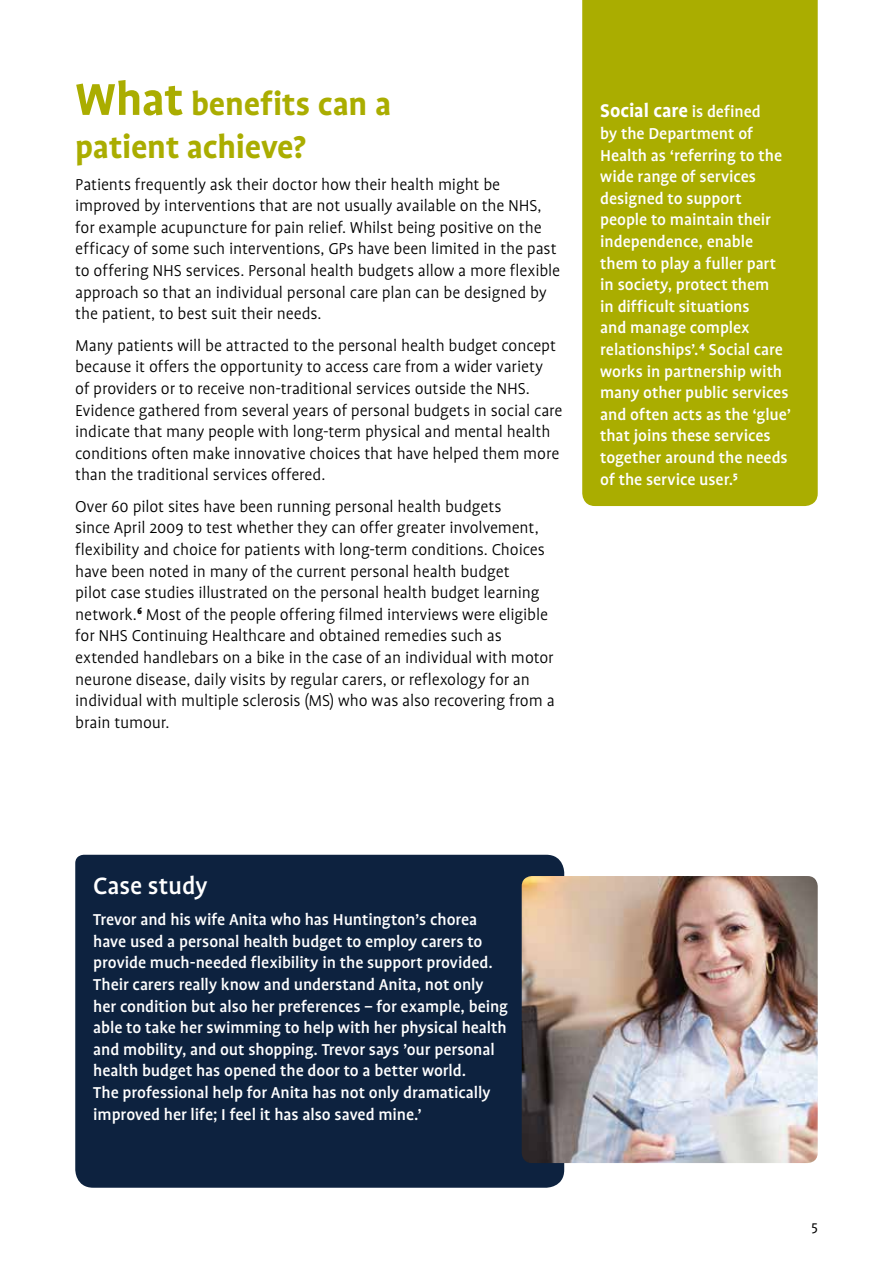
<style>
.page{position:relative;width:893px;height:1263px;background:#fff}
.page>*{position:absolute;margin:0;border:0;box-sizing:border-box;transform-origin:0 0}
.t1{font:700 36px/43.2px "Profile";letter-spacing:-.01em;color:#aaad00}
.t2{font:500 27px "Profile";letter-spacing:-.005em;color:#fff}
.t3{font:700 21px "Profile";letter-spacing:-.005em;color:#fff}
.t4{font:300 18px/21.6px "Profile";letter-spacing:-.01em;color:#000}
.t5{font:500 18px/21.6px "Profile";letter-spacing:-.005em;color:#fff}
.t6{font:15px "Profile";color:#000}
.s1{font-size:51px}
.s2{font-weight:500;font-size:18px}
</style>
<div class="page">
<div style="left:75px;top:855px;width:489px;height:333px;background:#0d223f"></div>
<img style="left:522px;top:876px;width:296px;height:287px">
<div style="left:582px;top:0;width:236px;height:506px;background:#aaad00"></div>
<h2 class="t1" style="left:75px;top:82px;width:318px"><span class="s1">What</span> benefits can a patient achieve?</h2>
<p class="t4" style="left:75px;top:173px;width:486px">Patients frequently ask their doctor how their health might be improved by interventions that are not usually available on the NHS, for example acupuncture for pain relief. Whilst being positive on the efficacy of some such interventions, GPs have been limited in the past to offering NHS services. Personal health budgets allow a more flexible approach so that an individual personal care plan can be designed by the patient, to best suit their needs.</p>
<p class="t4" style="left:75px;top:335px;width:489px">Many patients will be attracted to the personal health budget concept because it offers the opportunity to access care from a wider variety<br>of providers or to receive non-traditional services outside the NHS.<br>Evidence gathered from several years of personal budgets in social care indicate that many people with long-term physical and mental health conditions often make innovative choices that have helped them more than the traditional services offered.</p>
<p class="t4" style="left:75px;top:496px;width:481px">Over 60 pilot sites have been running personal health budgets<br>since April 2009 to test whether they can offer greater involvement, flexibility and choice for patients with long-term conditions. Choices have been noted in many of the current personal health budget<br>pilot case studies illustrated on the personal health budget learning network.<sup>6</sup> Most of the people offering filmed interviews were eligible for NHS Continuing Healthcare and obtained remedies such as extended handlebars on a bike in the case of an individual with motor neurone disease, daily visits by regular carers, or reflexology for an individual with multiple sclerosis (MS) who was also recovering from a brain tumour.</p>
<p class="t3" style="left:600px;top:100px;width:162px">Social care <span class="s2">is defined</span></p>
<p class="t5" style="left:600px;top:123px;width:192px">by the Department of<br>Health as ‘referring to the wide range of services designed to support people to maintain their independence, enable them to play a fuller part in society, protect them<br>in difficult situations<br>and manage complex relationships’.<sup>4</sup> Social care works in partnership with many other public services and often acts as the ‘glue’ that joins these services together around the needs of the service user.<sup>5</sup></p>
<p class="t2" style="left:93px;top:871px;width:116px">Case study</p>
<p class="t5" style="left:93px;top:909px;width:416px">Trevor and his wife Anita who has Huntington’s chorea have used a personal health budget to employ carers to provide much-needed flexibility in the support provided.<br>Their carers really know and understand Anita, not only her condition but also her preferences – for example, being able to take her swimming to help with her physical health and mobility, and out shopping. Trevor says ’our personal health budget has opened the door to a better world.<br>The professional help for Anita has not only dramatically improved her life; I feel it has also saved mine.’</p>
<p class="t6" style="left:811px;top:1219px;width:8px">5</p>
</div>
